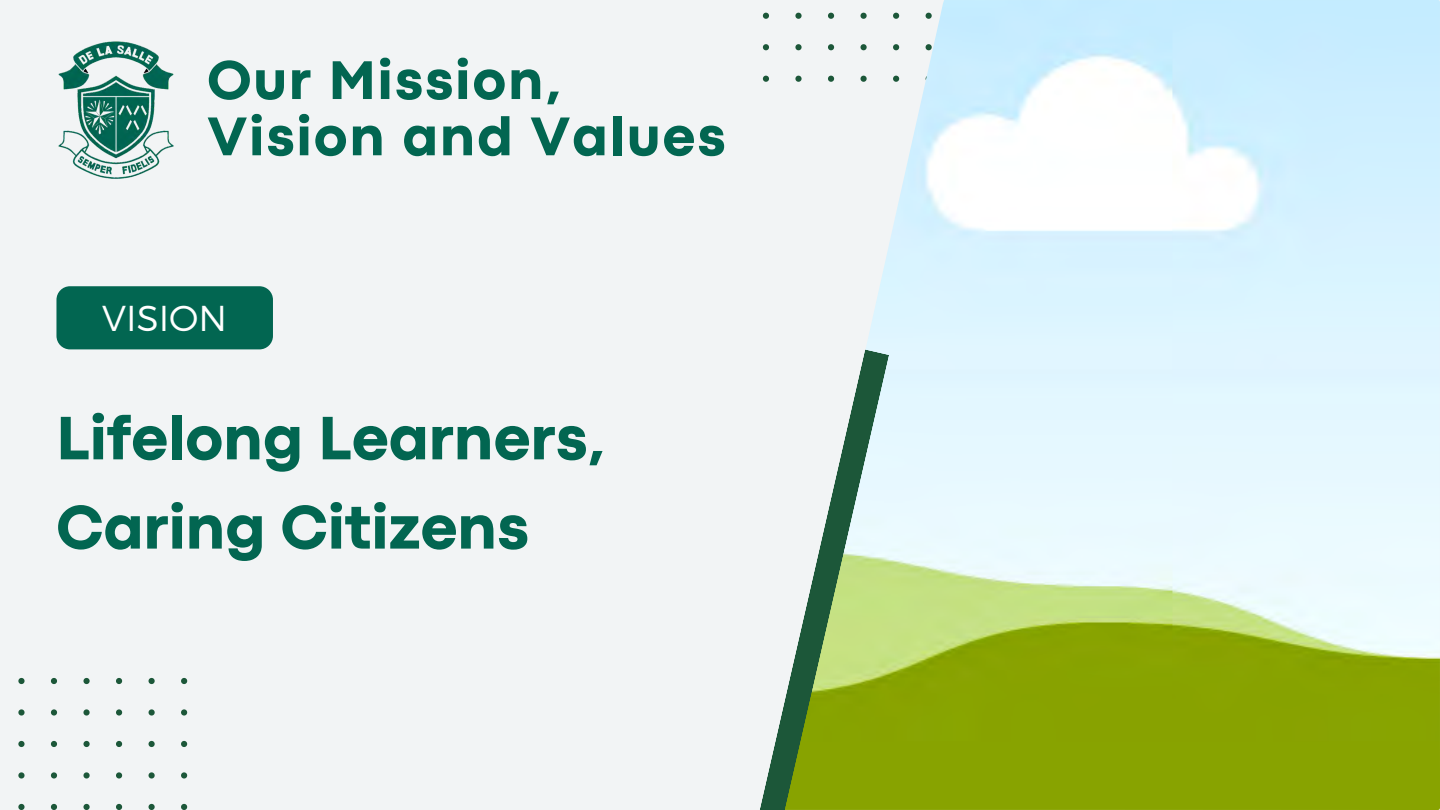
<style>
.page{position:relative;width:1440px;height:810px;background:#f2f4f5}
.page>*{position:absolute;margin:0;border:0;box-sizing:border-box;transform-origin:0 0}
.t1{font:800 64px "Codec Pro";color:#026651}
.t2{font:800 56.8px "Codec Pro";letter-spacing:.035em;color:#026651}
.t3{font:300 36px "Montserrat";color:#fff}
</style>
<div class="page">
<img style="left:763px;top:0;width:677px;height:810px">
<svg style="left:760px;top:349px;width:129px;height:461px"></svg>
<svg style="left:18px;top:678px;width:169px;height:132px"></svg>
<img style="left:58px;top:41px;width:116px;height:138px">
<div style="left:56px;top:286px;width:217px;height:63px;background:#026651;border-radius:14px"></div>
<p class="t2" style="left:207px;top:60px;width:354px">Our Mission,</p>
<p class="t2" style="left:207px;top:116px;width:520px">Vision and Values</p>
<p class="t3" style="left:102px;top:295px;width:126px">VISION</p>
<p class="t1" style="left:56px;top:415px;width:549px">Lifelong Learners,</p>
<p class="t1" style="left:56px;top:505px;width:474px">Caring Citizens</p>
</div>
